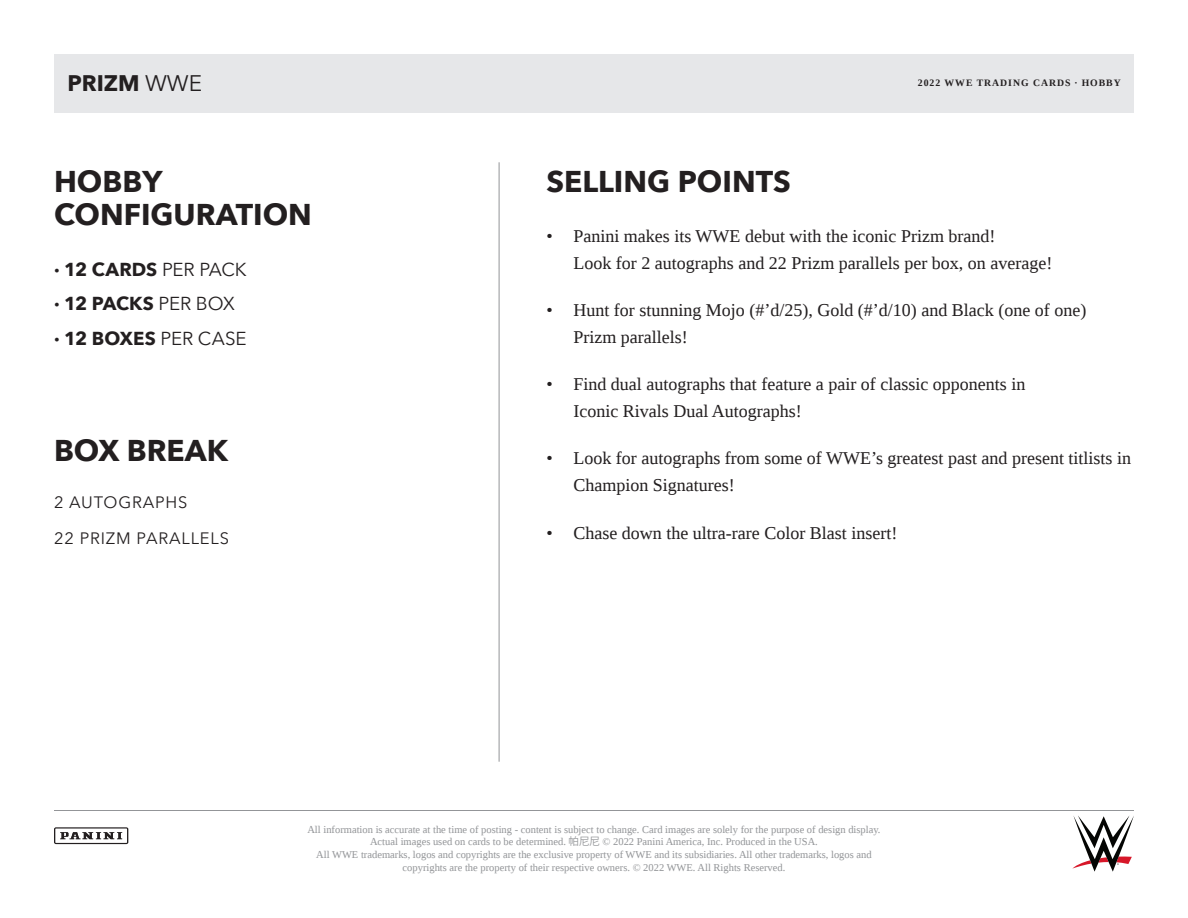
<style>
.page{position:relative;width:1188px;height:918px;background:#fff}
.page>*{position:absolute;margin:0;border:0;box-sizing:border-box;transform-origin:0 0}
.t1{font:700 30px "Avenir Next";color:#231f20}
.t2{font:700 22.5px "Avenir Next";color:#231f20}
.t3{font:700 18.75px "Avenir Next";letter-spacing:-.005em;color:#231f20}
.t4{font:18px/27px "Liberation Serif";color:#231f20}
.t5{font:16.5px "Avenir Next";letter-spacing:.05em;color:#231f20}
.t6{font:10.5px/12.6px "Liberation Serif";color:#939598;text-align:center}
.t7{font:700 9.75px "Liberation Serif";letter-spacing:.1em;color:#231f20}
.s1{font-weight:400}
.s2{font-family:"Koz Go Pr 6 N"}
</style>
<div class="page">
<hr style="left:54px;top:810px;width:1080px;height:1px;background:#939598">
<svg style="left:54px;top:827px;width:74px;height:17px"></svg>
<svg style="left:1072px;top:815px;width:62px;height:57px"></svg>
<hr style="left:499px;top:162px;width:1px;height:600px;background:#939598">
<div style="left:54px;top:54px;width:1080px;height:58px;background:#e6e7e9"></div>
<p class="t2" style="left:68px;top:64px;width:136px">PRIZM <span class="s1">WWE</span></p>
<p class="t7" style="left:918px;top:77px;width:204px">2022 WWE TRADING CARDS · HOBBY</p>
<p class="t1" style="left:54px;top:156px;width:110px">HOBBY</p>
<p class="t1" style="left:546px;top:156px;width:246px">SELLING POINTS</p>
<p class="t1" style="left:54px;top:189px;width:259px">CONFIGURATION</p>
<p class="t3" style="left:54px;top:253px;width:194px">· 12 CARDS <span class="s1">PER PACK</span></p>
<p class="t3" style="left:54px;top:287px;width:183px">· 12 PACKS <span class="s1">PER BOX</span></p>
<p class="t3" style="left:54px;top:322px;width:194px">· 12 BOXES <span class="s1">PER CASE</span></p>
<p class="t4" style="left:573px;top:222px;width:480px;text-indent:-27px">• Panini makes its WWE debut with the iconic Prizm brand!<br>Look for 2 autographs and 22 Prizm parallels per box, on average!</p>
<p class="t4" style="left:573px;top:296px;width:514px;text-indent:-27px">• Hunt for stunning Mojo (#’d/25), Gold (#’d/10) and Black (one of one)<br>Prizm parallels!</p>
<p class="t4" style="left:573px;top:371px;width:453px;text-indent:-27px">• Find dual autographs that feature a pair of classic opponents in<br>Iconic Rivals Dual Autographs!</p>
<p class="t4" style="left:573px;top:445px;width:559px;text-indent:-27px">• Look for autographs from some of WWE’s greatest past and present titlists in<br>Champion Signatures!</p>
<p class="t4" style="left:546px;top:519px;width:352px">• Chase down the ultra-rare Color Blast insert!</p>
<p class="t1" style="left:54px;top:425px;width:176px">BOX BREAK</p>
<p class="t5" style="left:54px;top:492px;width:135px">2 AUTOGRAPHS</p>
<p class="t5" style="left:54px;top:528px;width:177px">22 PRIZM PARALLELS</p>
<p class="t6" style="left:307px;top:823px;width:575px">All information is accurate at the time of posting - content is subject to change. Card images are solely for the purpose of design display.<br>Actual images used on cards to be determined. <span class="s2">帕尼尼</span> © 2022 Panini America, Inc. Produced in the USA.<br>All WWE trademarks, logos and copyrights are the exclusive property of WWE and its subsidiaries. All other trademarks, logos and copyrights are the property of their respective owners. © 2022 WWE. All Rights Reserved.</p>
</div>
